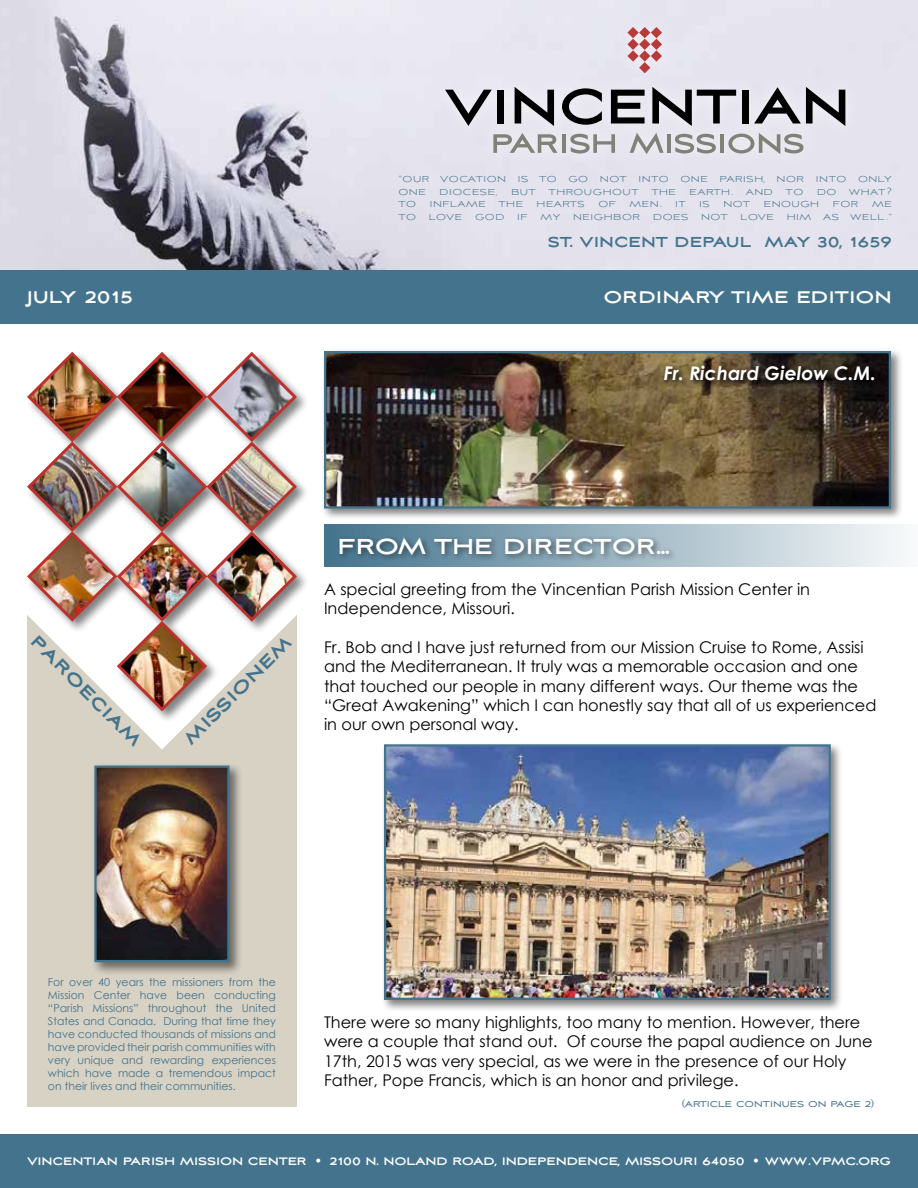
<style>
.page{position:relative;width:918px;height:1188px;background:#fff}
.page>*{position:absolute;margin:0;border:0;box-sizing:border-box;transform-origin:0 0}
.t1{font:700 27px "Aviano Sans";color:#fff}
.t2{font:700 24px "Aviano Sans";color:#44748d}
.t3{font:700 21px "Aviano Sans";color:#fff}
.t4{font:italic 700 18.9px "Century Gothic";color:#fff}
.t5{font:700 18px "Aviano Sans";color:#44748d}
.t6{font:16.2px/19.4px "Century Gothic";color:#000}
.t7{font:700 13.5px "Aviano Sans";letter-spacing:-.01em;color:#fff}
.t8{font:10.8px/13px "Century Gothic";color:#44748d;text-align:justify}
.t9{font:300 10.65px/12.8px "Aviano Sans";letter-spacing:.05em;color:#44748d}
.t10{font:10.5px "Aviano Sans";color:#44748d}
</style>
<div class="page">
<div style="left:0;top:1134px;width:918px;height:54px;background:#44748d"></div>
<div style="left:0;top:270px;width:918px;height:54px;background:#44748d"></div>
<img style="left:0;top:0;width:918px;height:270px">
<div style="left:431px;top:13px;width:430px;height:156px;background:#e6e5ef"></div>
<svg style="left:445px;top:90px;width:47px;height:36px"></svg>
<div style="left:497px;top:90px;width:7px;height:33px;background:#000"></div>
<svg style="left:515px;top:87px;width:39px;height:39px"></svg>
<svg style="left:562px;top:88px;width:40px;height:37px"></svg>
<svg style="left:611px;top:90px;width:34px;height:33px"></svg>
<svg style="left:652px;top:87px;width:84px;height:39px"></svg>
<div style="left:742px;top:90px;width:6px;height:33px;background:#000"></div>
<svg style="left:754px;top:87px;width:91px;height:39px"></svg>
<svg style="left:493px;top:133px;width:65px;height:20px"></svg>
<hr style="left:563px;top:134px;width:3px;height:19px;background:#818277">
<svg style="left:570px;top:134px;width:45px;height:20px"></svg>
<svg style="left:630px;top:133px;width:34px;height:21px"></svg>
<hr style="left:667px;top:134px;width:4px;height:19px;background:#818277">
<svg style="left:675px;top:134px;width:41px;height:20px"></svg>
<hr style="left:720px;top:134px;width:4px;height:19px;background:#818277">
<svg style="left:728px;top:133px;width:75px;height:21px"></svg>
<svg style="left:627px;top:27px;width:35px;height:46px"></svg>
<div style="left:321px;top:348px;width:583px;height:173px;background:#000;opacity:.5"></div>
<img style="left:327px;top:354px;width:561px;height:152px">
<div style="left:324px;top:351px;width:567px;height:158px;border:2px solid #44748d"></div>
<div style="left:25px;top:350px;width:284px;height:374px;background:#000;opacity:.5"></div>
<img style="left:25px;top:350px;width:274px;height:363px">
<svg style="left:27px;top:615px;width:270px;height:492px;fill:#d8d2c5"></svg>
<div style="left:324px;top:524px;width:594px;height:43px;background:linear-gradient(to right,#43738c,#f8fafb)"></div>
<div style="left:336px;top:534px;width:341px;height:28px;background:#000;opacity:.5"></div>
<div style="left:92px;top:763px;width:151px;height:213px;background:#000;opacity:.5"></div>
<img style="left:97px;top:769px;width:130px;height:190px">
<div style="left:94px;top:766px;width:136px;height:196px;border:2px solid #44748d"></div>
<svg style="left:662px;top:363px;width:219px;height:25px"></svg>
<div style="left:381px;top:741px;width:462px;height:271px;background:#000;opacity:.5"></div>
<img style="left:387px;top:747px;width:441px;height:250px">
<div style="left:384px;top:744px;width:447px;height:256px;border:2px solid #44748d"></div>
<p class="t9" style="left:399px;top:173px;width:495px">“OUR VOCATION IS TO GO NOT INTO ONE PARISH, NOR INTO ONLY<br>ONE</p>
<p class="t9" style="left:440px;top:185px;width:59px">DIOCESE,</p>
<p class="t9" style="left:511px;top:185px;width:166px">BUT THROUGHOUT THE</p>
<p class="t9" style="left:690px;top:185px;width:115px">EARTH. AND TO</p>
<p class="t9" style="left:817px;top:185px;width:76px">DO WHAT ?</p>
<p class="t9" style="left:399px;top:198px;width:19px">TO</p>
<p class="t9" style="left:430px;top:198px;width:95px">INFLAME THE</p>
<p class="t9" style="left:537px;top:198px;width:50px">HEARTS</p>
<p class="t9" style="left:598px;top:198px;width:19px">OF</p>
<p class="t9" style="left:630px;top:198px;width:34px">MEN .</p>
<p class="t9" style="left:675px;top:198px;width:12px">IT</p>
<p class="t9" style="left:699px;top:198px;width:12px">IS</p>
<p class="t9" style="left:723px;top:198px;width:28px">NOT</p>
<p class="t9" style="left:764px;top:198px;width:57px">ENOUGH</p>
<p class="t9" style="left:833px;top:198px;width:27px">FOR</p>
<p class="t9" style="left:399px;top:198px;width:495px;text-align:right">ME<br>TO LOVE GOD IF MY NEIGHBOR DOES NOT LOVE HIM AS WELL .“</p>
<p class="t5" style="left:548px;top:232px;width:346px">ST. VINCENT DEPAUL MAY 30, 1659</p>
<p class="t3" style="left:27px;top:284px;width:108px">JULY 2015</p>
<p class="t3" style="left:604px;top:284px;width:290px">ORDINARY TIME EDITION</p>
<p class="t4" style="left:664px;top:359px;width:214px">Fr. Richard Gielow C.M.</p>
<h2 class="t2" style="left:44px;top:628px;width:150px;rotate:45deg">paroeciam</h2>
<h2 class="t2" style="left:176px;top:731px;width:145px;rotate:-45deg">missionem</h2>
<h1 class="t1" style="left:338px;top:530px;width:334px">FROM THE DIRECTOR...</h1>
<p class="t6" style="left:324px;top:579px;width:488px">A special greeting from the Vincentian Parish Mission Center in<br>Independence, Missouri.</p>
<p class="t6" style="left:324px;top:637px;width:554px">Fr. Bob and I have just returned from our Mission Cruise to Rome, Assisi and the Mediterranean. It truly was a memorable occasion and one that touched our people in many different ways. Our theme was the “Great Awakening” which I can honestly say that all of us experienced in our own personal way.</p>
<p class="t8" style="left:48px;top:975px;width:229px">For over 40 years the missioners from the Mission Center have been conducting “Parish Missions” throughout the United States and Canada. During that time they have conducted thousands of missions and have provided their parish communities with very unique and rewarding experiences which have made a tremendous impact on their lives and their communities.</p>
<p class="t6" style="left:324px;top:1012px;width:550px">There were so many highlights, too many to mention. However, there were a couple that stand out. Of course the papal audience on June 17th, 2015 was very special, as we were in the presence of our Holy Father, Pope Francis, which is an honor and privilege.</p>
<p class="t10" style="left:682px;top:1098px;width:194px">(ARTICLE CONTINUES ON PAGE 2)</p>
<p class="t7" style="left:27px;top:1153px;width:865px">VINCENTIAN PARISH MISSION CENTER • 2100 N. NOLAND ROAD, INDEPENDENCE, MISSOURI 64050 • WWW.VPMC.ORG</p>
</div>
